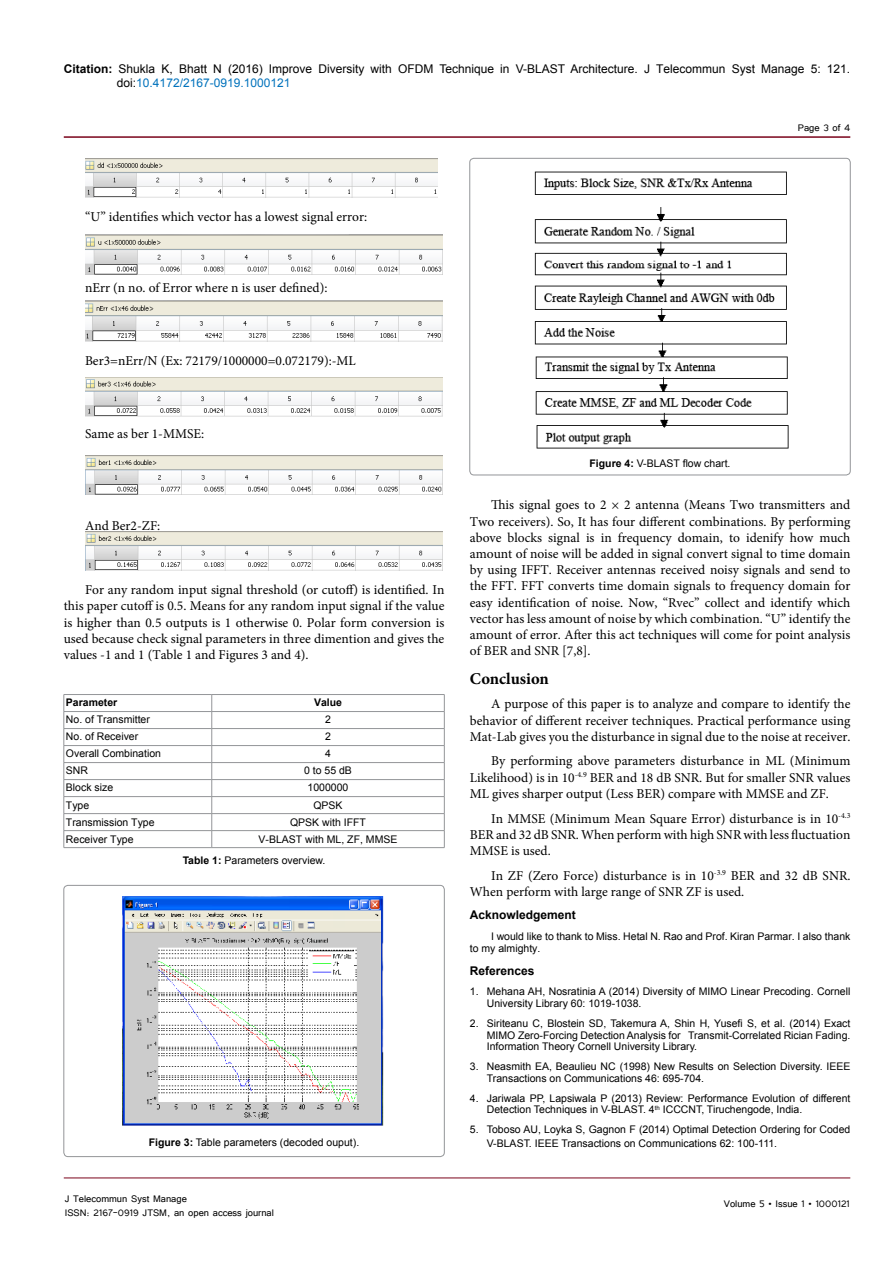
<style>
.page{position:relative;width:893px;height:1263px;background:#fff}
.page>*{position:absolute;margin:0;border:0;box-sizing:border-box;transform-origin:0 0}
.t1{font:700 16.5px "Minion Pro";color:#000}
.t2{font:13.5px/16.2px "Minion Pro";color:#000;text-align:justify}
.t3{font:12px/14.4px "Arial";color:#000}
.t4{font:12px/14.4px "Tunga";color:#000}
.t5{font:700 12px "Arial";color:#000}
.t6{font:10.5px/11.6px "Arial";color:#000}
.t7{font:700 10.5px "Arial";color:#000}
.s1{font-weight:700}
.s2{color:#0072bc}
</style>
<div class="page">
<hr style="left:64px;top:1178px;width:786px;height:1px;background:#7a031b">
<hr style="left:64px;top:136px;width:786px;height:2px;background:#7a031b">
<img style="left:85px;top:158px;width:353px;height:40px">
<img style="left:85px;top:234px;width:357px;height:40px">
<img style="left:85px;top:301px;width:357px;height:41px">
<img style="left:85px;top:377px;width:357px;height:40px">
<img style="left:85px;top:455px;width:357px;height:39px">
<img style="left:85px;top:531px;width:357px;height:40px">
<hr style="left:64px;top:694px;width:148px;height:1px;background:#939598">
<hr style="left:212px;top:694px;width:232px;height:1px;background:#939598">
<hr style="left:64px;top:711px;width:148px;height:1px;background:#939598">
<hr style="left:212px;top:711px;width:232px;height:1px;background:#939598">
<hr style="left:64px;top:728px;width:148px;height:1px;background:#939598">
<hr style="left:212px;top:728px;width:232px;height:1px;background:#939598">
<hr style="left:64px;top:745px;width:148px;height:1px;background:#939598">
<hr style="left:212px;top:745px;width:232px;height:1px;background:#939598">
<hr style="left:64px;top:762px;width:148px;height:1px;background:#939598">
<hr style="left:212px;top:762px;width:232px;height:1px;background:#939598">
<hr style="left:64px;top:779px;width:148px;height:1px;background:#939598">
<hr style="left:212px;top:779px;width:232px;height:1px;background:#939598">
<hr style="left:64px;top:796px;width:148px;height:1px;background:#939598">
<hr style="left:212px;top:796px;width:232px;height:1px;background:#939598">
<hr style="left:64px;top:813px;width:148px;height:1px;background:#939598">
<hr style="left:212px;top:813px;width:232px;height:1px;background:#939598">
<hr style="left:64px;top:830px;width:148px;height:1px;background:#939598">
<svg style="left:64px;top:695px;width:1px;height:152px"></svg>
<hr style="left:212px;top:830px;width:232px;height:1px;background:#939598">
<svg style="left:211px;top:694px;width:1px;height:153px"></svg>
<svg style="left:444px;top:694px;width:1px;height:153px"></svg>
<hr style="left:64px;top:847px;width:148px;height:1px;background:#939598">
<hr style="left:212px;top:847px;width:232px;height:1px;background:#939598">
<div style="left:470px;top:158px;width:380px;height:317px;border:1px solid #939598;border-radius:4px"></div>
<img style="left:534px;top:171px;width:255px;height:278px">
<div style="left:64px;top:885px;width:380px;height:271px;border:1px solid #939598;border-radius:4px"></div>
<img style="left:122px;top:896px;width:262px;height:230px">
<p class="t3" style="left:117px;top:61px;width:735px;text-indent:-53px"><span class="s1">Citation:</span> Shukla K, Bhatt N (2016) Improve Diversity with OFDM Technique in V-BLAST Architecture. J Telecommun Syst Manage 5: 121. doi:<span class="s2">10.4172/2167-0919.1000121</span></p>
<p class="t4" style="left:798px;top:119px;width:54px">Page 3 of 4</p>
<p class="t2" style="left:85px;top:209px;width:284px">“U” identifies which vector has a lowest signal error:</p>
<p class="t2" style="left:85px;top:279px;width:244px">nErr (n no. of Error where n is user defined):</p>
<p class="t2" style="left:85px;top:353px;width:272px">Ber3=nErr/N (Ex: 72179/1000000=0.072179):-ML</p>
<p class="t2" style="left:85px;top:426px;width:121px">Same as ber 1-MMSE:</p>
<p class="t2" style="left:85px;top:517px;width:77px">And Ber2-ZF:</p>
<p class="t2" style="left:64px;top:582px;width:382px;text-indent:21px">For any random input signal threshold (or cutoff) is identified. In this paper cutoff is 0.5. Means for any random input signal if the value is higher than 0.5 outputs is 1 otherwise 0. Polar form conversion is used because check signal parameters in three dimention and gives the values -1 and 1 (Table 1 and Figures 3 and 4).</p>
<p class="t7" style="left:66px;top:696px;width:53px">Parameter</p>
<p class="t7" style="left:314px;top:696px;width:30px">Value</p>
<p class="t6" style="left:66px;top:714px;width:86px">No. of Transmitter</p>
<p class="t6" style="left:325px;top:714px;width:7px">2</p>
<p class="t6" style="left:66px;top:731px;width:74px">No. of Receiver</p>
<p class="t6" style="left:325px;top:731px;width:7px">2</p>
<p class="t6" style="left:66px;top:748px;width:97px">Overall Combination</p>
<p class="t6" style="left:325px;top:748px;width:7px">4</p>
<p class="t6" style="left:66px;top:765px;width:24px">SNR</p>
<p class="t6" style="left:304px;top:765px;width:49px">0 to 55 dB</p>
<p class="t6" style="left:66px;top:782px;width:49px">Block size</p>
<p class="t6" style="left:308px;top:782px;width:42px">1000000</p>
<p class="t6" style="left:66px;top:799px;width:25px">Type</p>
<p class="t6" style="left:313px;top:799px;width:31px">QPSK</p>
<p class="t6" style="left:66px;top:816px;width:90px">Transmission Type</p>
<p class="t6" style="left:290px;top:816px;width:77px">QPSK with IFFT</p>
<p class="t6" style="left:66px;top:833px;width:69px">Receiver Type</p>
<p class="t6" style="left:183px;top:828px;width:216px;line-height:21.3px;text-indent:76px">V-BLAST with ML, ZF, MMSE<br><span class="s1">Table 1:</span> Parameters overview.</p>
<p class="t6" style="left:149px;top:1136px;width:212px"><span class="s1">Figure 3:</span> Table parameters (decoded ouput).</p>
<p class="t4" style="left:65px;top:1190px;width:211px">J Telecommun Syst Manage<br>ISSN: 2167-0919 JTSM, an open access journal</p>
<p class="t6" style="left:589px;top:458px;width:143px"><span class="s1">Figure 4:</span> V-BLAST flow chart.</p>
<p class="t2" style="left:470px;top:497px;width:382px;text-indent:21px">This signal goes to 2 × 2 antenna (Means Two transmitters and Two receivers). So, It has four different combinations. By performing above blocks signal is in frequency domain, to idenify how much amount of noise will be added in signal convert signal to time domain by using IFFT. Receiver antennas received noisy signals and send to the FFT. FFT converts time domain signals to frequency domain for easy identification of noise. Now, “Rvec” collect and identify which vector has less amount of noise by which combination. “U” identify the amount of error. After this act techniques will come for point analysis of BER and SNR [7,8].</p>
<p class="t1" style="left:470px;top:667px;width:81px">Conclusion</p>
<p class="t2" style="left:470px;top:696px;width:382px;text-indent:21px">A purpose of this paper is to analyze and compare to identify the behavior of different receiver techniques. Practical performance using Mat-Lab gives you the disturbance in signal due to the noise at receiver.</p>
<p class="t2" style="left:470px;top:753px;width:382px;text-indent:21px">By performing above parameters disturbance in ML (Minimum Likelihood) is in 10<sup>-4.9</sup> BER and 18 dB SNR. But for smaller SNR values ML gives sharper output (Less BER) compare with MMSE and ZF.</p>
<p class="t2" style="left:470px;top:810px;width:382px;text-indent:21px">In MMSE (Minimum Mean Square Error) disturbance is in 10<sup>-4.3<br></sup>BER and 32 dB SNR. When perform with high SNR with less fluctuation MMSE is used.</p>
<p class="t2" style="left:470px;top:867px;width:382px;text-indent:21px">In ZF (Zero Force) disturbance is in 10<sup>-3.9</sup> BER and 32 dB SNR.<br>When perform with large range of SNR ZF is used.</p>
<p class="t5" style="left:470px;top:906px;width:108px">Acknowledgement</p>
<p class="t6" style="left:470px;top:930px;width:382px;line-height:12.6px;text-indent:21px">I would like to thank to Miss. Hetal N. Rao and Prof. Kiran Parmar. I also thank to my almighty.</p>
<p class="t5" style="left:470px;top:963px;width:66px">References</p>
<p class="t6" style="left:487px;top:986px;width:365px;text-indent:-17px">1. Mehana AH, Nosratinia A (2014) Diversity of MIMO Linear Precoding. Cornell<br>University Library 60: 1019-1038.</p>
<p class="t6" style="left:487px;top:1018px;width:365px;text-align:justify;text-indent:-17px">2. Siriteanu C, Blostein SD, Takemura A, Shin H, Yusefi S, et al. (2014) Exact MIMO Zero-Forcing Detection Analysis for Transmit-Correlated Rician Fading.<br>Information Theory Cornell University Library.</p>
<p class="t6" style="left:487px;top:1061px;width:365px;text-indent:-17px">3. Neasmith EA, Beaulieu NC (1998) New Results on Selection Diversity. IEEE<br>Transactions on Communications 46: 695-704.</p>
<p class="t6" style="left:487px;top:1092px;width:365px;text-indent:-17px">4. Jariwala PP, Lapsiwala P (2013) Review: Performance Evolution of different<br>Detection Techniques in V-BLAST. 4<sup>th</sup> ICCCNT, Tiruchengode, India.</p>
<p class="t6" style="left:487px;top:1123px;width:365px;line-height:13.2px;text-indent:-17px">5. Toboso AU, Loyka S, Gagnon F (2014) Optimal Detection Ordering for Coded<br>V-BLAST. IEEE Transactions on Communications 62: 100-111.</p>
<p class="t4" style="left:724px;top:1196px;width:127px">Volume 5 • Issue 1 • 1000121</p>
</div>
